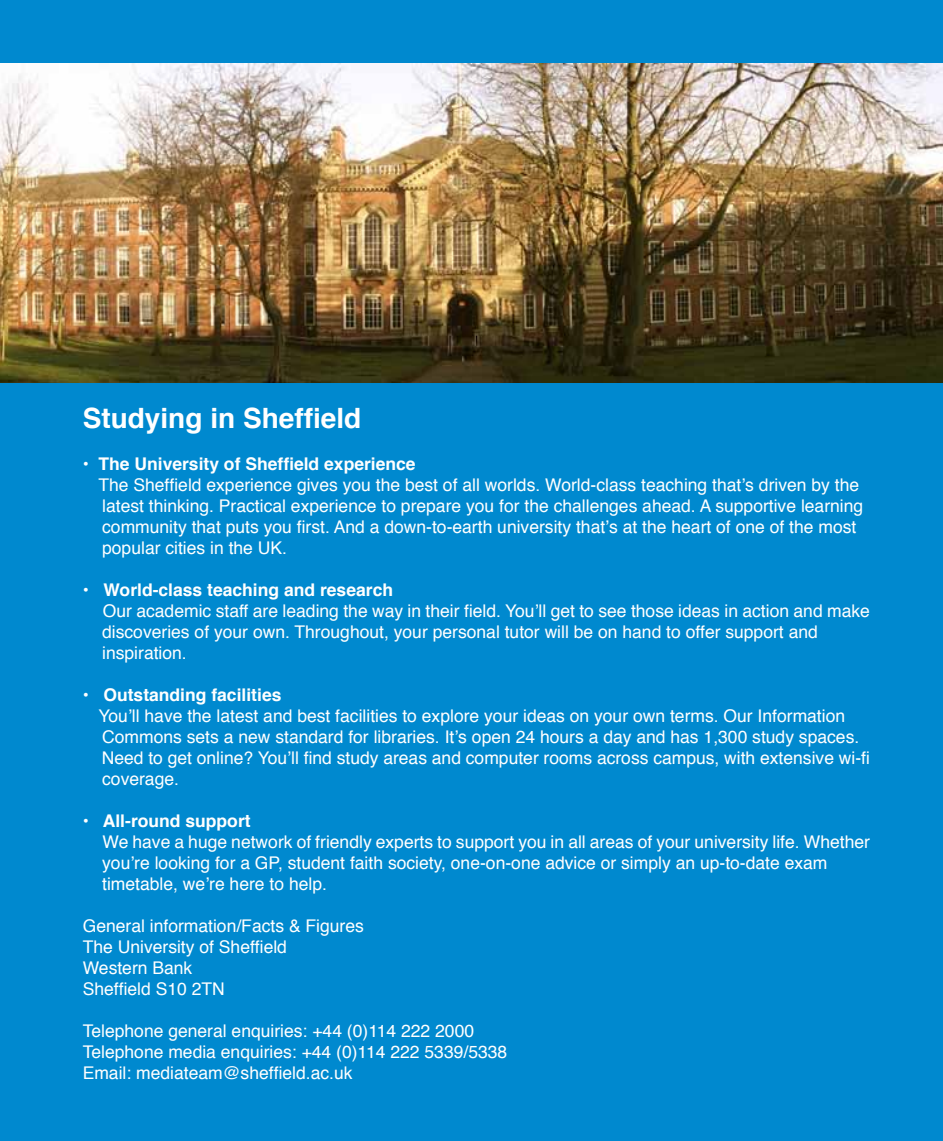
<style>
.page{position:relative;width:943px;height:1141px;background:#0089cf}
.page>*{position:absolute;margin:0;border:0;box-sizing:border-box;transform-origin:0 0}
.t1{font:700 28px "Helvetica";color:#fff}
.t2{font:17.5px/21px "Helvetica";color:#fff}
.t3{font:700 17.5px "Helvetica";color:#fff}
</style>
<div class="page">
<img style="left:0;top:63px;width:943px;height:319px">
<h1 class="t1" style="left:83px;top:396px;width:280px">Studying in Sheffield</h1>
<p class="t3" style="left:83px;top:450px;width:334px">• The University of Sheffield experience</p>
<p class="t2" style="left:98px;top:475px;width:766px">The Sheffield experience gives you the best of all worlds. World-class teaching that’s driven by the latest thinking. Practical experience to prepare you for the challenges ahead. A supportive learning community that puts you first. And a down-to-earth university that’s at the heart of one of the most popular cities in the UK.</p>
<p class="t3" style="left:83px;top:576px;width:312px">• World-class teaching and research</p>
<p class="t2" style="left:102px;top:601px;width:769px">Our academic staff are leading the way in their field. You’ll get to see those ideas in action and make discoveries of your own. Throughout, your personal tutor will be on hand to offer support and inspiration.</p>
<p class="t3" style="left:83px;top:681px;width:200px">• Outstanding facilities</p>
<p class="t2" style="left:98px;top:706px;width:773px">You’ll have the latest and best facilities to explore your ideas on your own terms. Our Information Commons sets a new standard for libraries. It’s open 24 hours a day and has 1,300 study spaces.<br>Need to get online? You’ll find study areas and computer rooms across campus, with extensive wi-fi coverage.</p>
<p class="t3" style="left:83px;top:807px;width:169px">• All-round support</p>
<p class="t2" style="left:102px;top:832px;width:769px">We have a huge network of friendly experts to support you in all areas of your university life. Whether you’re looking for a GP, student faith society, one-on-one advice or simply an up-to-date exam timetable, we’re here to help.</p>
<p class="t2" style="left:83px;top:916px;width:283px">General information/Facts &amp; Figures<br>The University of Sheffield<br>Western Bank<br>Sheffield S10 2TN</p>
<p class="t2" style="left:83px;top:1021px;width:426px">Telephone general enquiries: +44 (0)114 222 2000<br>Telephone media enquiries: +44 (0)114 222 5339/5338<br>Email: mediateam@sheffield.ac.uk</p>
</div>
